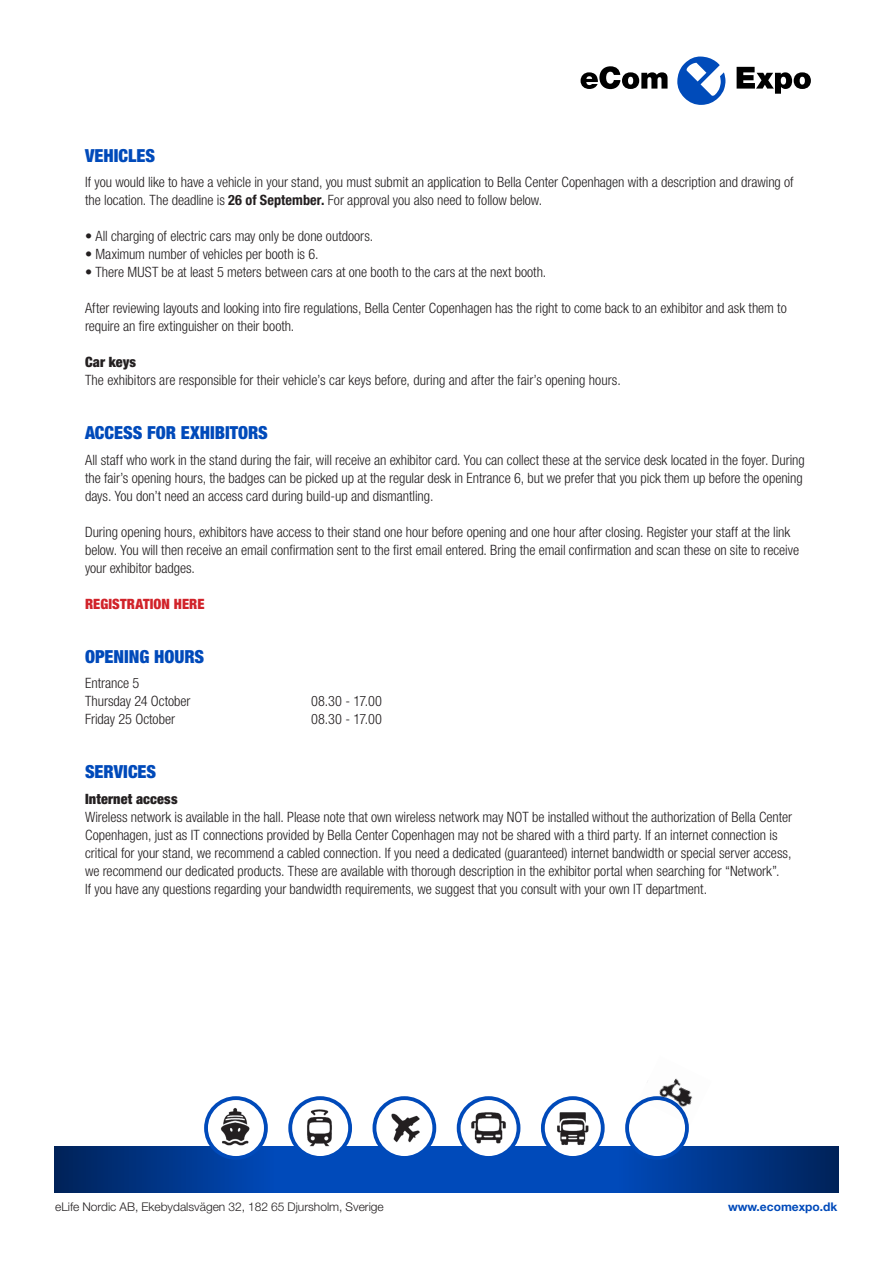
<style>
.page{position:relative;width:893px;height:1263px;background:#fff}
.page>*{position:absolute;margin:0;border:0;box-sizing:border-box;transform-origin:0 0}
.t1{font:900 condensed 18px "Helvetica Neue LT Std";color:#004aba}
.t2{font:300 condensed 14.25px/18px "Helvetica Neue LT Std";letter-spacing:-.005em;color:#231f20}
.t3{font:900 condensed 14.25px "Helvetica Neue LT Std";letter-spacing:.01em;color:#231f20}
.t4{font:900 condensed 14.25px "Helvetica Neue LT Std";letter-spacing:.005em;color:#d1232a}
.Bröd_indr{font:300 12px "Helvetica Neue LT Std";color:#231f20}
.Bröd_indr-2{font:700 12px "Helvetica Neue LT Std";color:#004aba}
.s1{font-weight:700}
</style>
<div class="page">
<svg style="left:581px;top:56px;width:230px;height:49px"></svg>
<div style="left:54px;top:1146px;width:785px;height:47px;background:#004aba"></div>
<div style="left:618px;top:1146px;width:221px;height:47px;background:linear-gradient(to right,#0049b9,#002258)"></div>
<div style="left:54px;top:1146px;width:220px;height:47px;background:linear-gradient(to right,#002258,#0049b8)"></div>
<svg style="left:288px;top:1096px;width:64px;height:64px"></svg>
<img style="left:291px;top:1101px;width:58px;height:54px">
<svg style="left:457px;top:1096px;width:63px;height:64px"></svg>
<img style="left:459px;top:1101px;width:58px;height:54px">
<div style="left:373px;top:1096px;width:63px;height:64px;background:#004aba;border-radius:50%"></div>
<img style="left:375px;top:1101px;width:58px;height:55px">
<svg style="left:541px;top:1096px;width:64px;height:64px"></svg>
<img style="left:545px;top:1101px;width:57px;height:54px">
<svg style="left:204px;top:1096px;width:64px;height:64px"></svg>
<img style="left:208px;top:1101px;width:59px;height:54px">
<svg style="left:625px;top:1096px;width:64px;height:64px"></svg>
<div style="left:629px;top:1100px;width:56px;height:56px;background:#fff;border-radius:50%"></div>
<img style="left:639px;top:1078px;width:54px;height:47px">
<p class="t1" style="left:85px;top:144px;width:72px">VEHICLES</p>
<p class="t2" style="left:85px;top:173px;width:710px">If you would like to have a vehicle in your stand, you must submit an application to Bella Center Copenhagen with a description and drawing of the location. The deadline is <span class="s1">26 of September.</span> For approval you also need to follow below.</p>
<p class="t2" style="left:85px;top:227px;width:290px">• All charging of electric cars may only be done outdoors.</p>
<p class="t2" style="left:85px;top:245px;width:235px">• Maximum number of vehicles per booth is 6.</p>
<p class="t2" style="left:85px;top:263px;width:463px">• There MUST be at least 5 meters between cars at one booth to the cars at the next booth.</p>
<p class="t2" style="left:85px;top:299px;width:703px">After reviewing layouts and looking into fire regulations, Bella Center Copenhagen has the right to come back to an exhibitor and ask them to require an fire extinguisher on their booth.</p>
<p class="t3" style="left:85px;top:353px;width:53px">Car keys</p>
<p class="t2" style="left:85px;top:371px;width:537px">The exhibitors are responsible for their vehicle’s car keys before, during and after the fair’s opening hours.</p>
<p class="t1" style="left:85px;top:422px;width:184px">ACCESS FOR EXHIBITORS</p>
<p class="t2" style="left:85px;top:451px;width:721px">All staff who work in the stand during the fair, will receive an exhibitor card. You can collect these at the service desk located in the foyer. During the fair’s opening hours, the badges can be picked up at the regular desk in Entrance 6, but we prefer that you pick them up before the opening days. You don’t need an access card during build-up and dismantling.</p>
<p class="t2" style="left:85px;top:523px;width:715px">During opening hours, exhibitors have access to their stand one hour before opening and one hour after closing. Register your staff at the link below. You will then receive an email confirmation sent to the first email entered. Bring the email confirmation and scan these on site to receive your exhibitor badges.</p>
<p class="t4" style="left:85px;top:595px;width:121px">REGISTRATION HERE</p>
<p class="t1" style="left:85px;top:645px;width:121px">OPENING HOURS</p>
<p class="t2" style="left:85px;top:674px;width:107px">Entrance 5<br>Thursday 24 October</p>
<p class="t2" style="left:311px;top:692px;width:73px">08.30 - 17.00</p>
<p class="t2" style="left:85px;top:710px;width:91px">Friday 25 October</p>
<p class="t2" style="left:311px;top:710px;width:73px">08.30 - 17.00</p>
<p class="t1" style="left:85px;top:761px;width:73px">SERVICES</p>
<p class="t3" style="left:85px;top:790px;width:94px">Internet access</p>
<p class="t2" style="left:85px;top:808px;width:709px">Wireless network is available in the hall. Please note that own wireless network may NOT be installed without the authorization of Bella Center Copenhagen, just as IT connections provided by Bella Center Copenhagen may not be shared with a third party. If an internet connection is critical for your stand, we recommend a cabled connection. If you need a dedicated (guaranteed) internet bandwidth or special server access, we recommend our dedicated products. These are available with thorough description in the exhibitor portal when searching for “Network”.<br>If you have any questions regarding your bandwidth requirements, we suggest that you consult with your own IT department.</p>
<p class="Bröd_indr" style="left:55px;top:1199px;width:330px">eLife Nordic AB, Ekebydalsvägen 32, 182 65 Djursholm, Sverige</p>
<p class="Bröd_indr-2" style="left:728px;top:1199px;width:111px">www.ecomexpo.dk</p>
</div>
